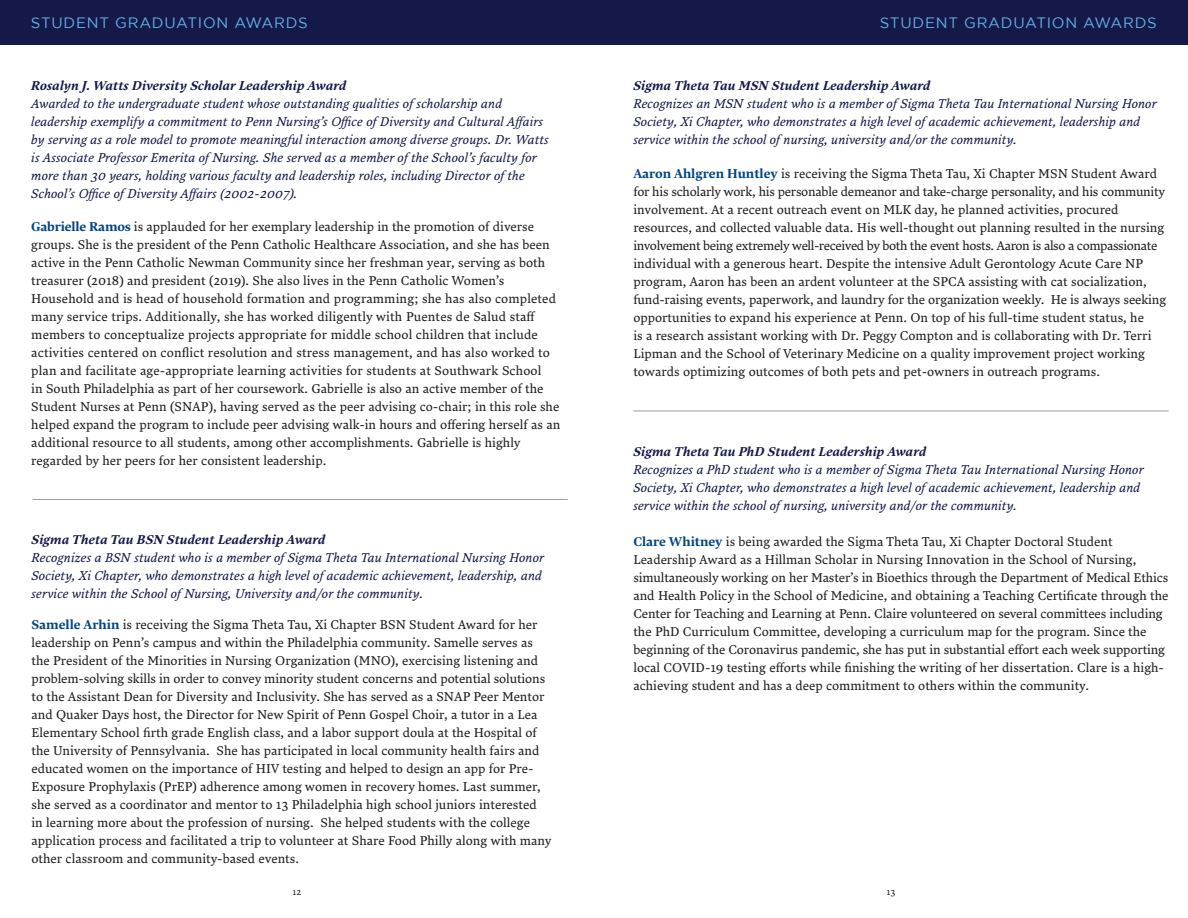
<style>
.page{position:relative;width:1188px;height:918px;background:#fff}
.page>*{position:absolute;margin:0;border:0;box-sizing:border-box;transform-origin:0 0}
.t1{font:15px "Gotham";letter-spacing:.05em;color:#64b0e1}
.t2{font:12.75px/18px "Lava Std";color:#231f20}
.t3{font:italic 12.75px/18px "Lava Std";color:#14194a}
.t4{font:12.75px "Lava Std Bld Ita";color:#14194a}
.t5{font:9px "Lava Std";color:#231f20}
.s1{font-family:"Lava Std Bld";color:#004684}
</style>
<div class="page">
<div style="left:0;top:0;width:1188px;height:44px;background:#14194a"></div>
<hr style="left:33px;top:499px;width:535px;height:1px;background:#999b9e">
<hr style="left:633px;top:411px;width:536px;height:1px;background:#999b9e">
<p class="t1" style="left:31px;top:14px;width:278px">STUDENT GRADUATION AWARDS</p>
<p class="t1" style="left:880px;top:14px;width:278px">STUDENT GRADUATION AWARDS</p>
<p class="t4" style="left:31px;top:78px;width:317px">Rosalyn J. Watts Diversity Scholar Leadership Award</p>
<p class="t3" style="left:31px;top:95px;width:519px">Awarded to the undergraduate student whose outstanding qualities of scholarship and leadership exemplify a commitment to Penn Nursing’s Office of Diversity and Cultural Affairs by serving as a role model to promote meaningful interaction among diverse groups. Dr. Watts is Associate Professor Emerita of Nursing. She served as a member of the School’s faculty for more than 30 years, holding various faculty and leadership roles, including Director of the School’s Office of Diversity Affairs (2002-2007).</p>
<p class="t2" style="left:31px;top:217px;width:531px"><span class="s1">Gabrielle Ramos</span> is applauded for her exemplary leadership in the promotion of diverse groups. She is the president of the Penn Catholic Healthcare Association, and she has been active in the Penn Catholic Newman Community since her freshman year, serving as both treasurer (2018) and president (2019). She also lives in the Penn Catholic Women’s Household and is head of household formation and programming; she has also completed many service trips. Additionally, she has worked diligently with Puentes de Salud staff members to conceptualize projects appropriate for middle school children that include activities centered on conflict resolution and stress management, and has also worked to plan and facilitate age-appropriate learning activities for students at Southwark School<br>in South Philadelphia as part of her coursework. Gabrielle is also an active member of the Student Nurses at Penn (SNAP), having served as the peer advising co-chair; in this role she helped expand the program to include peer advising walk-in hours and offering herself as an additional resource to all students, among other accomplishments. Gabrielle is highly regarded by her peers for her consistent leadership.</p>
<p class="t4" style="left:32px;top:531px;width:296px">Sigma Theta Tau BSN Student Leadership Award</p>
<p class="t3" style="left:32px;top:548px;width:514px">Recognizes a BSN student who is a member of Sigma Theta Tau International Nursing Honor<br>Society, Xi Chapter, who demonstrates a high level of academic achievement, leadership, and service within the School of Nursing, University and/or the community.</p>
<p class="t2" style="left:32px;top:615px;width:522px"><span class="s1">Samelle Arhin</span> is receiving the Sigma Theta Tau, Xi Chapter BSN Student Award for her leadership on Penn’s campus and within the Philadelphia community. Samelle serves as the President of the Minorities in Nursing Organization (MNO), exercising listening and problem-solving skills in order to convey minority student concerns and potential solutions to the Assistant Dean for Diversity and Inclusivity. She has served as a SNAP Peer Mentor and Quaker Days host, the Director for New Spirit of Penn Gospel Choir, a tutor in a Lea Elementary School firth grade English class, and a labor support doula at the Hospital of the University of Pennsylvania. She has participated in local community health fairs and educated women on the importance of HIV testing and helped to design an app for Pre-Exposure Prophylaxis (PrEP) adherence among women in recovery homes. Last summer, she served as a coordinator and mentor to 13 Philadelphia high school juniors interested<br>in learning more about the profession of nursing. She helped students with the college application process and facilitated a trip to volunteer at Share Food Philly along with many other classroom and community-based events.</p>
<p class="t4" style="left:633px;top:78px;width:299px">Sigma Theta Tau MSN Student Leadership Award</p>
<p class="t3" style="left:633px;top:95px;width:525px">Recognizes an MSN student who is a member of Sigma Theta Tau International Nursing Honor<br>Society, Xi Chapter, who demonstrates a high level of academic achievement, leadership and service within the school of nursing, university and/or the community.</p>
<p class="t2" style="left:633px;top:164px;width:534px"><span class="s1">Aaron Ahlgren Huntley</span> is receiving the Sigma Theta Tau, Xi Chapter MSN Student Award for his scholarly work, his personable demeanor and take-charge personality, and his community involvement. At a recent outreach event on MLK day, he planned activities, procured resources, and collected valuable data. His well-thought out planning resulted in the nursing involvement being extremely well-received by both the event hosts. Aaron is also a compassionate individual with a generous heart. Despite the intensive Adult Gerontology Acute Care NP program, Aaron has been an ardent volunteer at the SPCA assisting with cat socialization, fund-raising events, paperwork, and laundry for the organization weekly. He is always seeking opportunities to expand his experience at Penn. On top of his full-time student status, he<br>is a research assistant working with Dr. Peggy Compton and is collaborating with Dr. Terri Lipman and the School of Veterinary Medicine on a quality improvement project working towards optimizing outcomes of both pets and pet-owners in outreach programs.</p>
<p class="t4" style="left:633px;top:443px;width:295px">Sigma Theta Tau PhD Student Leadership Award</p>
<p class="t3" style="left:633px;top:460px;width:512px">Recognizes a PhD student who is a member of Sigma Theta Tau International Nursing Honor<br>Society, Xi Chapter, who demonstrates a high level of academic achievement, leadership and service within the school of nursing, university and/or the community.</p>
<p class="t2" style="left:633px;top:532px;width:537px"><span class="s1">Clare Whitney</span> is being awarded the Sigma Theta Tau, Xi Chapter Doctoral Student Leadership Award as a Hillman Scholar in Nursing Innovation in the School of Nursing, simultaneously working on her Master’s in Bioethics through the Department of Medical Ethics and Health Policy in the School of Medicine, and obtaining a Teaching Certificate through the Center for Teaching and Learning at Penn. Claire volunteered on several committees including the PhD Curriculum Committee, developing a curriculum map for the program. Since the beginning of the Coronavirus pandemic, she has put in substantial effort each week supporting local COVID-19 testing efforts while finishing the writing of her dissertation. Clare is a high&shy;achieving student and has a deep commitment to others within the community.</p>
<p class="t5" style="left:293px;top:886px;width:10px">12</p>
<p class="t5" style="left:887px;top:886px;width:10px">13</p>
</div>
